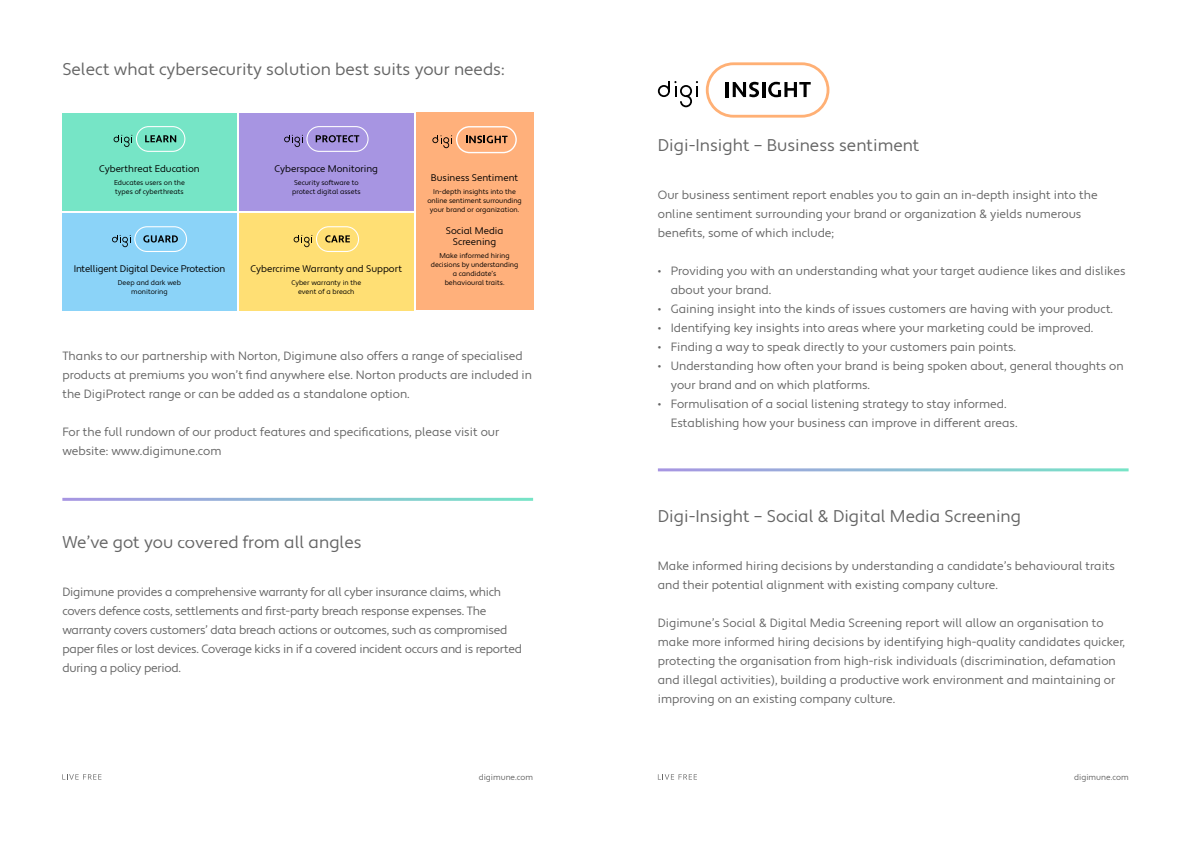
<style>
.page{position:relative;width:1191px;height:842px;background:#fff}
.page>*{position:absolute;margin:0;border:0;box-sizing:border-box;transform-origin:0 0}
.t1{font:17px "Apertura";color:#666}
.t2{font:12px/19px "Apertura";color:#666}
.t3{font:12px/19px "Apertura";letter-spacing:-.02em;color:#666}
.t4{font:9.6px/11px "Apertura";color:#000;text-align:center}
.t5{font:9.6px "Apertura";letter-spacing:-.02em;color:#000}
.t6{font:8.2px "Apertura";color:#666}
.t7{font:7px/9px "Apertura";color:#000;text-align:center}
</style>
<div class="page">
<div style="left:416px;top:113px;width:117px;height:197px;background:#ffb07b"></div>
<svg style="left:62px;top:774px;width:39px;height:6px"></svg>
<svg style="left:658px;top:774px;width:39px;height:6px"></svg>
<svg style="left:658px;top:81px;width:40px;height:26px"></svg>
<svg style="left:706px;top:62px;width:123px;height:56px"></svg>
<div style="left:62px;top:113px;width:175px;height:97px;background:#76e5c6"></div>
<div style="left:239px;top:113px;width:174px;height:97px;background:#a795e2"></div>
<div style="left:239px;top:213px;width:174px;height:98px;background:#ffdf74"></div>
<div style="left:62px;top:213px;width:175px;height:97px;background:#8bd3f8"></div>
<div style="left:306px;top:126px;width:62px;height:26px;border:1px solid #fff;border-radius:12px"></div>
<svg style="left:284px;top:135px;width:19px;height:12px"></svg>
<svg style="left:316px;top:135px;width:43px;height:7px"></svg>
<div style="left:134px;top:226px;width:53px;height:26px;border:1px solid #fff;border-radius:12px"></div>
<svg style="left:112px;top:235px;width:19px;height:12px"></svg>
<svg style="left:143px;top:235px;width:35px;height:7px"></svg>
<div style="left:316px;top:226px;width:43px;height:26px;border:1px solid #fff;border-radius:12px"></div>
<svg style="left:294px;top:235px;width:18px;height:12px"></svg>
<svg style="left:325px;top:235px;width:25px;height:7px"></svg>
<div style="left:136px;top:126px;width:49px;height:26px;border:1px solid #fff;border-radius:12px"></div>
<svg style="left:114px;top:135px;width:18px;height:12px"></svg>
<svg style="left:145px;top:135px;width:31px;height:7px"></svg>
<svg style="left:432px;top:126px;width:85px;height:27px"></svg>
<h1 class="t1" style="left:62px;top:59px;width:444px">Select what cybersecurity solution best suits your needs:</h1>
<p class="t4" style="left:99px;top:164px;width:102px">Cyberthreat Education</p>
<p class="t7" style="left:114px;top:179px;width:72px;text-align:left">Educates users on the types of cyberthreats</p>
<p class="t5" style="left:74px;top:263px;width:153px">Intelligent Digital Device Protection</p>
<p class="t7" style="left:118px;top:279px;width:65px">Deep and dark web monitoring</p>
<p class="t4" style="left:274px;top:164px;width:105px">Cyberspace Monitoring</p>
<p class="t7" style="left:292px;top:179px;width:70px;text-align:left">Security software to protect digital assets</p>
<p class="t4" style="left:251px;top:264px;width:153px">Cybercrime Warranty and Support</p>
<p class="t7" style="left:291px;top:279px;width:71px">Cyber warranty in the event of a breach</p>
<p class="t4" style="left:431px;top:172px;width:89px">Business Sentiment</p>
<p class="t7" style="left:427px;top:187px;width:96px">In-depth insights into the online sentiment surrounding your brand or organization.</p>
<p class="t4" style="left:446px;top:226px;width:59px">Social Media<br>Screening</p>
<p class="t7" style="left:431px;top:252px;width:89px">Make informed hiring decisions by understanding a candidate’s<br>behavioural traits.</p>
<p class="t2" style="left:62px;top:347px;width:471px">Thanks to our partnership with Norton, Digimune also offers a range of specialised products at premiums you won’t find anywhere else. Norton products are included in the DigiProtect range or can be added as a standalone option.</p>
<p class="t2" style="left:62px;top:423px;width:438px">For the full rundown of our product features and specifications, please visit our website: www.digimune.com</p>
<h1 class="t1" style="left:62px;top:532px;width:301px">We’ve got you covered from all angles</h1>
<p class="t3" style="left:62px;top:583px;width:461px">Digimune provides a comprehensive warranty for all cyber insurance claims, which covers defence costs, settlements and first-party breach response expenses. The warranty covers customers’ data breach actions or outcomes, such as compromised paper files or lost devices. Coverage kicks in if a covered incident occurs and is reported during a policy period.</p>
<p class="t6" style="left:479px;top:772px;width:56px">digimune.com</p>
<h1 class="t1" style="left:658px;top:135px;width:263px">Digi-Insight – Business sentiment</h1>
<p class="t2" style="left:658px;top:186px;width:441px">Our business sentiment report enables you to gain an in-depth insight into the online sentiment surrounding your brand or organization &amp; yields numerous benefits, some of which include;</p>
<p class="t2" style="left:671px;top:262px;width:456px;text-indent:-13px">• Providing you with an understanding what your target audience likes and dislikes about your brand.</p>
<p class="t2" style="left:658px;top:300px;width:457px">• Gaining insight into the kinds of issues customers are having with your product.</p>
<p class="t2" style="left:658px;top:319px;width:437px">• Identifying key insights into areas where your marketing could be improved.</p>
<p class="t2" style="left:658px;top:338px;width:360px">• Finding a way to speak directly to your customers pain points.</p>
<p class="t2" style="left:671px;top:357px;width:454px;text-indent:-13px">• Understanding how often your brand is being spoken about, general thoughts on your brand and on which platforms.</p>
<p class="t2" style="left:671px;top:395px;width:348px;text-indent:-13px">• Formulisation of a social listening strategy to stay informed.<br>Establishing how your business can improve in different areas.</p>
<h1 class="t1" style="left:658px;top:506px;width:365px">Digi-Insight – Social &amp; Digital Media Screening</h1>
<p class="t2" style="left:658px;top:557px;width:459px">Make informed hiring decisions by understanding a candidate’s behavioural traits and their potential alignment with existing company culture.</p>
<p class="t2" style="left:658px;top:614px;width:468px">Digimune’s Social &amp; Digital Media Screening report will allow an organisation to make more informed hiring decisions by identifying high-quality candidates quicker, protecting the organisation from high-risk individuals (discrimination, defamation and illegal activities), building a productive work environment and maintaining or improving on an existing company culture.</p>
<p class="t6" style="left:1074px;top:772px;width:56px">digimune.com</p>
</div>
